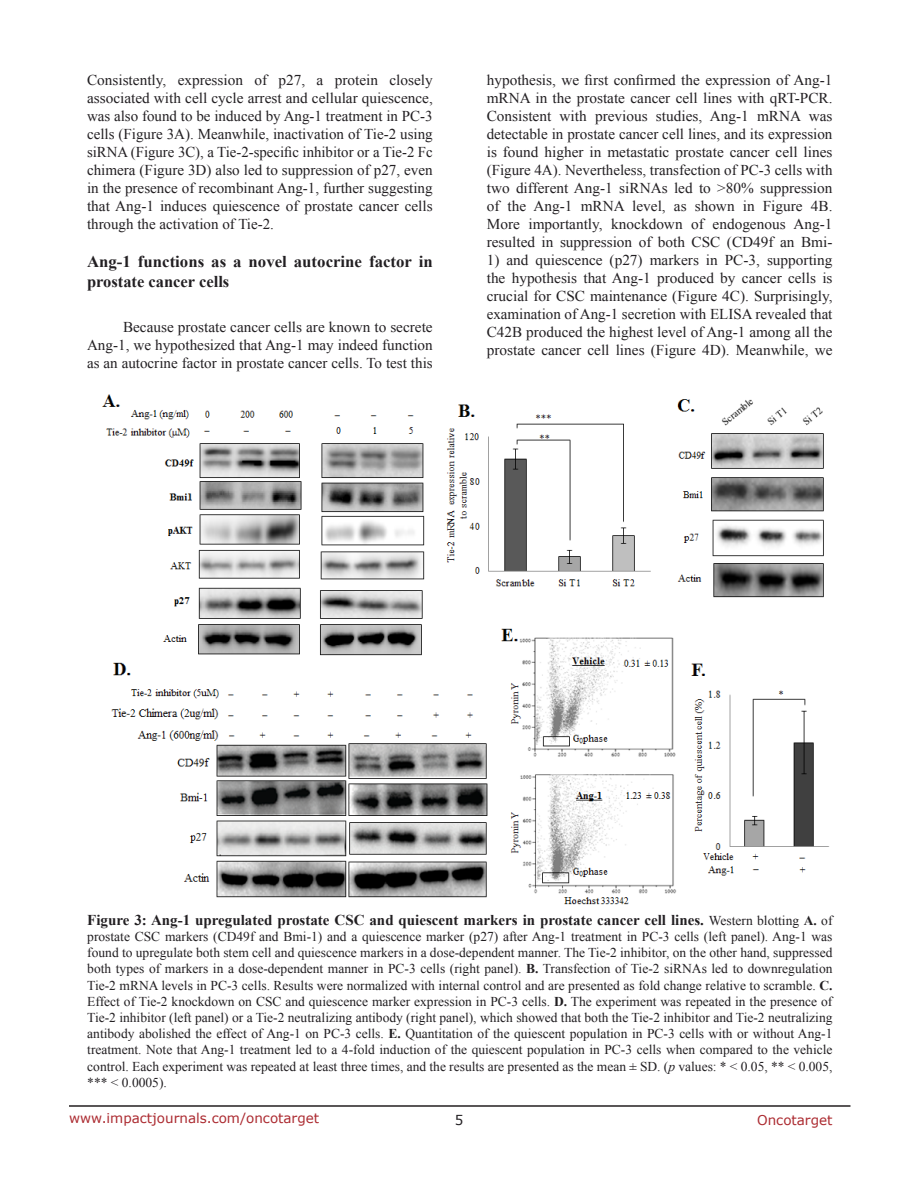
<style>
.page{position:relative;width:918px;height:1188px;background:#fff}
.page>*{position:absolute;margin:0;border:0;box-sizing:border-box;transform-origin:0 0}
.SubHeading{font:700 16.5px/19.8px "Times New Roman";color:#221f22}
.BodyText{font:15px/18px "Times New Roman";color:#221f22;text-align:justify}
.FigureText{font:700 15px "Times New Roman";color:#221f22}
.FigureText-2{font:13.5px/16.2px "Times New Roman";color:#221f22;text-align:justify}
.t1{font:13.5px "Verdana";color:#ac2b31}
.t2{font:13.5px "Verdana";color:#221f22}
.s1{font-weight:400;font-size:13.5px}
.s2{font-size:13.5px}
.s3{font-weight:700}
.s4{font-style:italic}
</style>
<div class="page">
<hr style="left:69px;top:1105px;width:781px;height:2px;background:#231f20">
<img style="left:101px;top:394px;width:729px;height:511px">
<p class="BodyText" style="left:87px;top:71px;width:347px">Consistently, expression of p27, a protein closely associated with cell cycle arrest and cellular quiescence, was also found to be induced by Ang-1 treatment in PC-3 cells (Figure 3A). Meanwhile, inactivation of Tie-2 using siRNA (Figure 3C), a Tie-2-specific inhibitor or a Tie-2 Fc chimera (Figure 3D) also led to suppression of p27, even in the presence of recombinant Ang-1, further suggesting that Ang-1 induces quiescence of prostate cancer cells through the activation of Tie-2.</p>
<p class="SubHeading" style="left:87px;top:251px;width:347px">Ang-1 functions as a novel autocrine factor in prostate cancer cells</p>
<p class="BodyText" style="left:87px;top:318px;width:347px;text-indent:36px">Because prostate cancer cells are known to secrete Ang-1, we hypothesized that Ang-1 may indeed function as an autocrine factor in prostate cancer cells. To test this</p>
<p class="BodyText" style="left:487px;top:71px;width:347px">hypothesis, we first confirmed the expression of Ang-1 mRNA in the prostate cancer cell lines with qRT-PCR.<br>Consistent with previous studies, Ang-1 mRNA was detectable in prostate cancer cell lines, and its expression is found higher in metastatic prostate cancer cell lines (Figure 4A). Nevertheless, transfection of PC-3 cells with two different Ang-1 siRNAs led to &gt;80% suppression of the Ang-1 mRNA level, as shown in Figure 4B.<br>More importantly, knockdown of endogenous Ang-1 resulted in suppression of both CSC (CD49f an Bmi-</p>
<p class="BodyText" style="left:487px;top:251px;width:347px">1) and quiescence (p27) markers in PC-3, supporting the hypothesis that Ang-1 produced by cancer cells is crucial for CSC maintenance (Figure 4C). Surprisingly, examination of Ang-1 secretion with ELISA revealed that C42B produced the highest level of Ang-1 among all the prostate cancer cell lines (Figure 4D). Meanwhile, we</p>
<p class="FigureText" style="left:87px;top:909px;width:747px">Figure 3: Ang-1 upregulated prostate CSC and quiescent markers in prostate cancer cell lines. <span class="s1">Western blotting</span> <span class="s2">A.</span> <span class="s1">of</span></p>
<p class="FigureText-2" style="left:87px;top:928px;width:747px">prostate CSC markers (CD49f and Bmi-1) and a quiescence marker (p27) after Ang-1 treatment in PC-3 cells (left panel). Ang-1 was found to upregulate both stem cell and quiescence markers in a dose-dependent manner. The Tie-2 inhibitor, on the other hand, suppressed both types of markers in a dose-dependent manner in PC-3 cells (right panel). <span class="s3">B.</span> Transfection of Tie-2 siRNAs led to downregulation Tie-2 mRNA levels in PC-3 cells. Results were normalized with internal control and are presented as fold change relative to scramble. <span class="s3">C.<br></span>Effect of Tie-2 knockdown on CSC and quiescence marker expression in PC-3 cells. <span class="s3">D.</span> The experiment was repeated in the presence of Tie-2 inhibitor (left panel) or a Tie-2 neutralizing antibody (right panel), which showed that both the Tie-2 inhibitor and Tie-2 neutralizing antibody abolished the effect of Ang-1 on PC-3 cells. <span class="s3">E.</span> Quantitation of the quiescent population in PC-3 cells with or without Ang-1 treatment. Note that Ang-1 treatment led to a 4-fold induction of the quiescent population in PC-3 cells when compared to the vehicle control. Each experiment was repeated at least three times, and the results are presented as the mean ± SD. (<span class="s4">p</span> values: * &lt; 0.05, ** &lt; 0.005, *** &lt; 0.0005).</p>
<p class="t1" style="left:69px;top:1109px;width:252px">www.impactjournals.com/oncotarget</p>
<p class="t2" style="left:455px;top:1111px;width:10px">5</p>
<p class="t1" style="left:757px;top:1111px;width:77px">Oncotarget</p>
</div>
